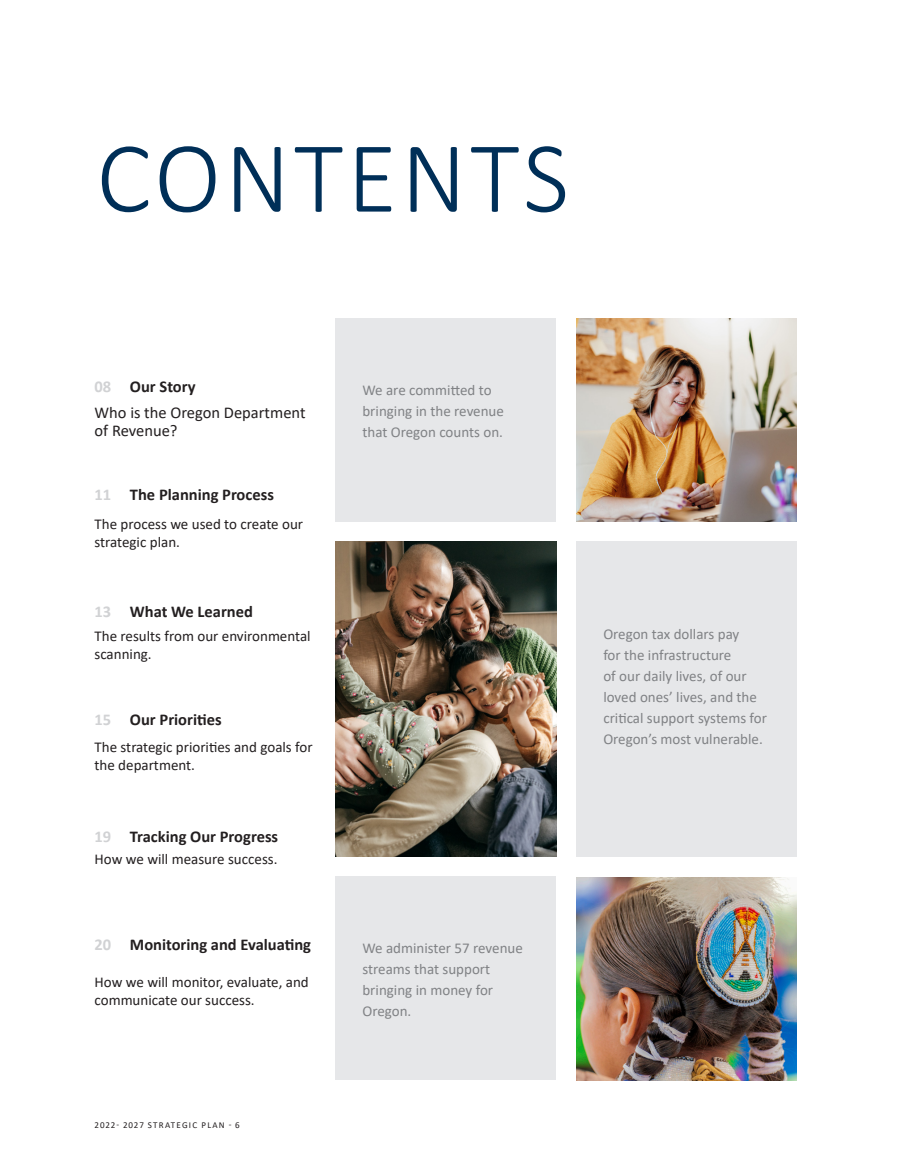
<style>
.page{position:relative;width:905px;height:1175px;background:#fff}
.page>*{position:absolute;margin:0;border:0;box-sizing:border-box;transform-origin:0 0}
.Contents_-_Title{font:300 102px "Calibri";letter-spacing:.04em;color:#002f58}
.Contents_-_sub_headi{font:700 16.5px "Calibri";color:#231f20}
.Contents_-_Body{font:16.5px/18px "Calibri";color:#231f20}
.Contents_box{font:15px/21px "Calibri";color:#808285}
.Contents_-_Body-2{font:15px/18px "Calibri";color:#231f20}
.t1{font:9px "Calibri";letter-spacing:.135em;color:#231f20}
.s1{color:#d1d2d4}
</style>
<div class="page">
<img style="left:576px;top:877px;width:220px;height:203px">
<img style="left:335px;top:542px;width:221px;height:314px">
<img style="left:576px;top:318px;width:220px;height:203px">
<div style="left:335px;top:318px;width:221px;height:203px;background:#e6e7e9"></div>
<div style="left:576px;top:542px;width:220px;height:314px;background:#e6e7e9"></div>
<div style="left:335px;top:876px;width:221px;height:204px;background:#e6e7e9"></div>
<p class="Contents_-_Title" style="left:96px;top:114px;width:474px">CONTENTS</p>
<p class="Contents_-_sub_headi" style="left:94px;top:374px;width:102px"><span class="s1">08</span> Our Story</p>
<p class="Contents_-_Body" style="left:94px;top:403px;width:212px">Who is the Oregon Department of Revenue?</p>
<p class="Contents_-_sub_headi" style="left:94px;top:482px;width:181px"><span class="s1">11</span> The Planning Process</p>
<p class="Contents_-_Body-2" style="left:94px;top:514px;width:210px">The process we used to create our strategic plan.</p>
<p class="Contents_-_sub_headi" style="left:94px;top:599px;width:160px"><span class="s1">13</span> What We Learned</p>
<p class="Contents_-_Body-2" style="left:94px;top:626px;width:218px">The results from our environmental scanning.</p>
<p class="Contents_-_sub_headi" style="left:94px;top:707px;width:129px"><span class="s1">15</span> Our Priorities</p>
<p class="Contents_-_Body-2" style="left:94px;top:738px;width:220px">The strategic priorities and goals for the department.</p>
<p class="Contents_-_sub_headi" style="left:94px;top:824px;width:185px"><span class="s1">19</span> Tracking Our Progress</p>
<p class="Contents_-_Body-2" style="left:94px;top:849px;width:184px">How we will measure success.</p>
<p class="Contents_-_sub_headi" style="left:94px;top:932px;width:218px"><span class="s1">20</span> Monitoring and Evaluating</p>
<p class="Contents_-_Body-2" style="left:94px;top:972px;width:216px">How we will monitor, evaluate, and communicate our success.</p>
<p class="t1" style="left:94px;top:1118px;width:147px">2022- 2027 STRATEGIC PLAN - 6</p>
<p class="Contents_box" style="left:362px;top:379px;width:143px">We are committed to bringing in the revenue that Oregon counts on.</p>
<p class="Contents_box" style="left:362px;top:937px;width:162px">We administer 57 revenue streams that support bringing in money for<br>Oregon.</p>
<p class="Contents_box" style="left:603px;top:623px;width:165px">Oregon tax dollars pay<br>for the infrastructure<br>of our daily lives, of our loved ones’ lives, and the critical support systems for<br>Oregon’s most vulnerable.</p>
</div>
